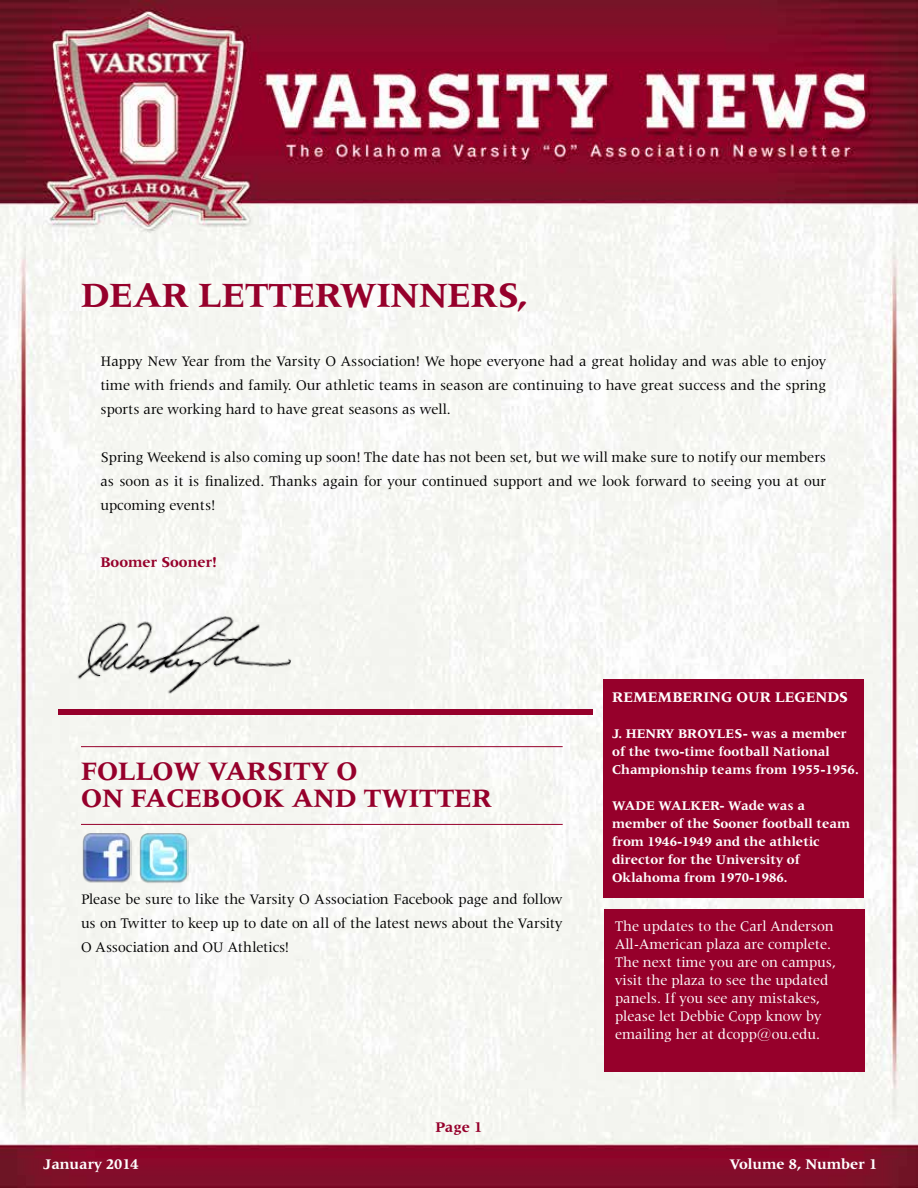
<style>
.page{position:relative;width:918px;height:1188px;background:#fff}
.page>*{position:absolute;margin:0;border:0;box-sizing:border-box;transform-origin:0 0}
.t1{font:700 36px "Latin 725 BT";color:#96002b}
.t2{font:700 27px/27.6px "Latin 725 BT";color:#96002b}
.t3{font:15px/24px "Latin 725 BT";color:#000;text-align:justify}
.t4{font:15px/18px "Latin 725 BT";color:#fff}
.t5{font:700 15px "Latin 725 BT";color:#fff}
.t6{font:700 15px "Latin 725 BT";color:#96002b}
.t7{font:700 13.5px/18px "Latin 725 BT";color:#fff}
</style>
<div class="page">
<img style="left:0;top:0;width:918px;height:1188px">
<div style="left:604px;top:909px;width:261px;height:163px;background:#96002b"></div>
<div style="left:603px;top:679px;width:261px;height:218px;background:#96002b"></div>
<div style="left:58px;top:709px;width:535px;height:6px;background:#96002b"></div>
<hr style="left:81px;top:824px;width:482px;height:1px;background:#96002b">
<hr style="left:81px;top:746px;width:482px;height:1px;background:#96002b">
<img style="left:71px;top:597px;width:232px;height:106px">
<img style="left:81px;top:833px;width:50px;height:50px">
<img style="left:139px;top:833px;width:50px;height:50px">
<h1 class="t1" style="left:81px;top:274px;width:448px">DEAR LETTERWINNERS,</h1>
<p class="t3" style="left:100px;top:349px;width:727px">Happy New Year from the Varsity O Association! We hope everyone had a great holiday and was able to enjoy time with friends and family. Our athletic teams in season are continuing to have great success and the spring sports are working hard to have great seasons as well.</p>
<p class="t3" style="left:100px;top:445px;width:727px">Spring Weekend is also coming up soon! The date has not been set, but we will make sure to notify our members as soon as it is finalized. Thanks again for your continued support and we look forward to seeing you at our upcoming events!</p>
<p class="t6" style="left:100px;top:553px;width:118px">Boomer Sooner!</p>
<h2 class="t2" style="left:81px;top:757px;width:412px">FOLLOW VARSITY O<br>ON FACEBOOK AND TWITTER</h2>
<p class="t3" style="left:81px;top:887px;width:483px">Please be sure to like the Varsity O Association Facebook page and follow us on Twitter to keep up to date on all of the latest news about the Varsity O Association and OU Athletics!</p>
<p class="t6" style="left:436px;top:1118px;width:48px">Page 1</p>
<p class="t5" style="left:612px;top:688px;width:237px">REMEMBERING OUR LEGENDS</p>
<p class="t7" style="left:612px;top:724px;width:248px">J. HENRY BROYLES- was a member of the two-time football National<br>Championship teams from 1955-1956.</p>
<p class="t7" style="left:612px;top:796px;width:240px">WADE WALKER- Wade was a member of the Sooner football team from 1946-1949 and the athletic director for the University of<br>Oklahoma from 1970-1986.</p>
<p class="t4" style="left:615px;top:917px;width:222px">The updates to the Carl Anderson<br>All-American plaza are complete.<br>The next time you are on campus, visit the plaza to see the updated panels. If you see any mistakes, please let Debbie Copp know by emailing her at dcopp@ou.edu.</p>
<p class="t5" style="left:43px;top:1156px;width:97px">January 2014</p>
<p class="t5" style="left:730px;top:1156px;width:149px">Volume 8, Number 1</p>
</div>
